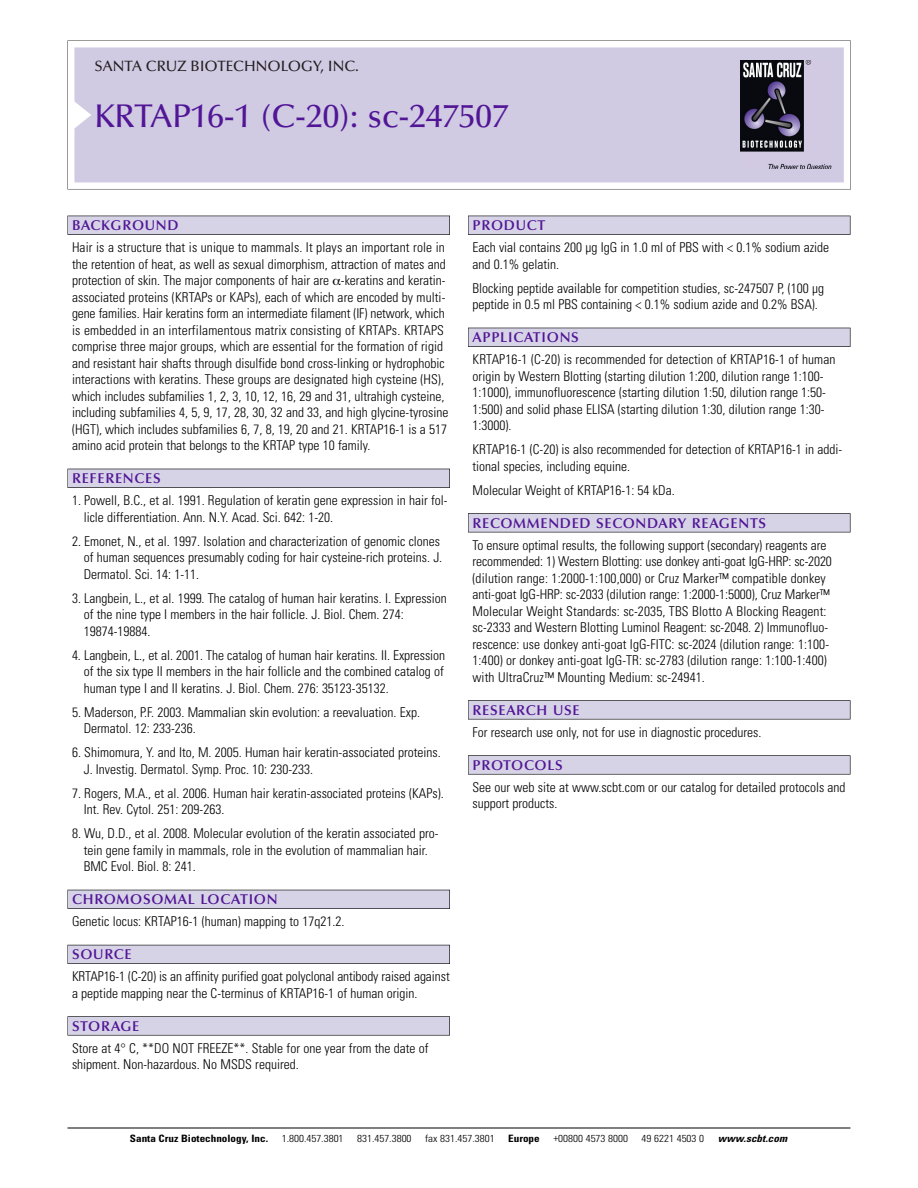
<style>
.page{position:relative;width:918px;height:1188px;background:#fff}
.page>*{position:absolute;margin:0;border:0;box-sizing:border-box;transform-origin:0 0}
.t1{font:500 33px "Optima";color:#511695}
.t2{font:500 15px "Optima";color:#231f20}
.t3{font:600 14.25px "Optima";letter-spacing:.05em;color:#511695}
.t4{font:300 condensed 13.5px/16.5px "Univers";color:#000}
.t5{font:300 condensed 10.2px "Univers";color:#000;scale:1.1 1}
.t6{font:700 condensed 10.2px "Univers";color:#000;scale:1.1 1}
.t7{font:italic 700 condensed 10.2px "Univers";letter-spacing:.005em;color:#000;scale:1.1 1}
</style>
<div class="page">
<svg style="left:68px;top:40px;width:783px;height:149px"></svg>
<div style="left:74px;top:47px;width:770px;height:135px;background:#d1cae3"></div>
<img style="left:741px;top:60px;width:90px;height:108px">
<div style="left:68px;top:216px;width:382px;height:19px;background:#525155"></div>
<div style="left:68px;top:216px;width:381px;height:18px;background:#d7d3e7"></div>
<div style="left:68px;top:469px;width:382px;height:19px;background:#515055"></div>
<div style="left:68px;top:469px;width:381px;height:18px;background:#d7d3e7"></div>
<div style="left:68px;top:890px;width:382px;height:19px;background:#525158"></div>
<div style="left:68px;top:890px;width:381px;height:18px;background:#d7d3e7"></div>
<div style="left:68px;top:945px;width:382px;height:19px;background:#54535a"></div>
<div style="left:68px;top:945px;width:381px;height:18px;background:#d7d3e7"></div>
<svg style="left:68px;top:1016px;width:382px;height:20px"></svg>
<div style="left:68px;top:1017px;width:381px;height:18px;background:#d7d3e7"></div>
<div style="left:468px;top:216px;width:382px;height:19px;background:#525155"></div>
<div style="left:468px;top:216px;width:382px;height:18px;background:#d7d3e7"></div>
<div style="left:468px;top:328px;width:382px;height:19px;background:#515055"></div>
<div style="left:468px;top:328px;width:382px;height:18px;background:#d7d3e7"></div>
<div style="left:468px;top:513px;width:382px;height:19px;background:#545357"></div>
<div style="left:468px;top:514px;width:382px;height:18px;background:#d7d3e7"></div>
<div style="left:468px;top:700px;width:382px;height:19px;background:#575759"></div>
<div style="left:468px;top:701px;width:382px;height:18px;background:#d7d3e7"></div>
<svg style="left:468px;top:755px;width:382px;height:20px"></svg>
<div style="left:468px;top:756px;width:382px;height:18px;background:#d7d3e7"></div>
<hr style="left:68px;top:1128px;width:782px;height:1px;background:#000">
<p class="t2" style="left:94px;top:61px;width:266px">SANTA CRUZ BIOTECHNOLOGY, INC.</p>
<h1 class="t1" style="left:94px;top:103px;width:416px">KRTAP16-1 (C-20): sc-247507</h1>
<p class="t3" style="left:72px;top:219px;width:108px">BACKGROUND</p>
<p class="t4" style="left:72px;top:240px;width:378px">Hair is a structure that is unique to mammals. It plays an important role in the retention of heat, as well as sexual dimorphism, attraction of mates and protection of skin. The major components of hair are -keratins and keratin&shy;associated proteins (KRTAPs or KAPs), each of which are encoded by multi&shy;gene families. Hair keratins form an intermediate filament (IF) network, which is embedded in an interfilamentous matrix consisting of KRTAPs. KRTAPS comprise three major groups, which are essential for the formation of rigid and resistant hair shafts through disulfide bond cross-linking or hydrophobic interactions with keratins. These groups are designated high cysteine (HS), which includes subfamilies 1, 2, 3, 10, 12, 16, 29 and 31, ultrahigh cysteine, including subfamilies 4, 5, 9, 17, 28, 30, 32 and 33, and high glycine-tyrosine (HGT), which includes subfamilies 6, 7, 8, 19, 20 and 21. KRTAP16-1 is a 517 amino acid protein that belongs to the KRTAP type 10 family.</p>
<p class="t3" style="left:72px;top:473px;width:90px">REFERENCES</p>
<p class="t4" style="left:84px;top:493px;width:365px;text-indent:-12px">1. Powell, B.C., et al. 1991. Regulation of keratin gene expression in hair fol&shy;licle differentiation. Ann. N.Y. Acad. Sci. 642: 1-20.</p>
<p class="t4" style="left:84px;top:534px;width:360px;text-indent:-12px">2. Emonet, N., et al. 1997. Isolation and characterization of genomic clones of human sequences presumably coding for hair cysteine-rich proteins. J.<br>Dermatol. Sci. 14: 1-11.</p>
<p class="t4" style="left:84px;top:591px;width:365px;text-indent:-12px">3. Langbein, L., et al. 1999. The catalog of human hair keratins. I. Expression of the nine type I members in the hair follicle. J. Biol. Chem. 274:<br>19874-19884.</p>
<p class="t4" style="left:84px;top:648px;width:363px;text-align:justify;text-indent:-12px">4. Langbein, L., et al. 2001. The catalog of human hair keratins. II. Expression of the six type II members in the hair follicle and the combined catalog of human type I and II keratins. J. Biol. Chem. 276: 35123-35132.</p>
<p class="t4" style="left:84px;top:705px;width:338px;text-indent:-12px">5. Maderson, P.F. 2003. Mammalian skin evolution: a reevaluation. Exp.<br>Dermatol. 12: 233-236.</p>
<p class="t4" style="left:84px;top:745px;width:359px;text-indent:-12px">6. Shimomura, Y. and Ito, M. 2005. Human hair keratin-associated proteins.<br>J. Investig. Dermatol. Symp. Proc. 10: 230-233.</p>
<p class="t4" style="left:84px;top:786px;width:361px;text-indent:-12px">7. Rogers, M.A., et al. 2006. Human hair keratin-associated proteins (KAPs).<br>Int. Rev. Cytol. 251: 209-263.</p>
<p class="t4" style="left:84px;top:826px;width:357px;text-indent:-12px">8. Wu, D.D., et al. 2008. Molecular evolution of the keratin associated pro&shy;tein gene family in mammals, role in the evolution of mammalian hair.<br>BMC Evol. Biol. 8: 241.</p>
<p class="t3" style="left:72px;top:894px;width:207px">CHROMOSOMAL LOCATION</p>
<p class="t4" style="left:72px;top:914px;width:274px">Genetic locus: KRTAP16-1 (human) mapping to 17q21.2.</p>
<p class="t3" style="left:72px;top:949px;width:61px">SOURCE</p>
<p class="t4" style="left:72px;top:969px;width:379px">KRTAP16-1 (C-20) is an affinity purified goat polyclonal antibody raised against a peptide mapping near the C-terminus of KRTAP16-1 of human origin.</p>
<p class="t3" style="left:72px;top:1020px;width:69px">STORAGE</p>
<p class="t4" style="left:72px;top:1041px;width:358px">Store at 4° C, **DO NOT FREEZE**. Stable for one year from the date of shipment. Non-hazardous. No MSDS required.</p>
<p class="t3" style="left:473px;top:219px;width:74px">PRODUCT</p>
<p class="t4" style="left:473px;top:240px;width:358px">Each vial contains 200 µg IgG in 1.0 ml of PBS with &lt; 0.1% sodium azide and 0.1% gelatin.</p>
<p class="t4" style="left:473px;top:281px;width:353px">Blocking peptide available for competition studies, sc-247507 P, (100 µg peptide in 0.5 ml PBS containing &lt; 0.1% sodium azide and 0.2% BSA).</p>
<p class="t3" style="left:473px;top:332px;width:108px">APPLICATIONS</p>
<p class="t4" style="left:473px;top:352px;width:364px">KRTAP16-1 (C-20) is recommended for detection of KRTAP16-1 of human origin by Western Blotting (starting dilution 1:200, dilution range 1:100- 1:1000), immunofluorescence (starting dilution 1:50, dilution range 1:50- 1:500) and solid phase ELISA (starting dilution 1:30, dilution range 1:30- 1:3000).</p>
<p class="t4" style="left:473px;top:442px;width:371px">KRTAP16-1 (C-20) is also recommended for detection of KRTAP16-1 in addi&shy;tional species, including equine.</p>
<p class="t4" style="left:473px;top:483px;width:204px">Molecular Weight of KRTAP16-1: 54 kDa.</p>
<p class="t3" style="left:473px;top:517px;width:295px">RECOMMENDED SECONDARY REAGENTS</p>
<p class="t4" style="left:473px;top:538px;width:361px">To ensure optimal results, the following support (secondary) reagents are recommended: 1) Western Blotting: use donkey anti-goat IgG-HRP: sc-2020 (dilution range: 1:2000-1:100,000) or Cruz Marker™ compatible donkey anti-goat IgG-HRP: sc-2033 (dilution range: 1:2000-1:5000), Cruz Marker™ Molecular Weight Standards: sc-2035, TBS Blotto A Blocking Reagent: sc-2333 and Western Blotting Luminol Reagent: sc-2048. 2) Immunofluo&shy;rescence: use donkey anti-goat IgG-FITC: sc-2024 (dilution range: 1:100- 1:400) or donkey anti-goat IgG-TR: sc-2783 (dilution range: 1:100-1:400) with UltraCruz™ Mounting Medium: sc-24941.</p>
<p class="t3" style="left:473px;top:704px;width:109px">RESEARCH USE</p>
<p class="t4" style="left:473px;top:725px;width:290px">For research use only, not for use in diagnostic procedures.</p>
<p class="t3" style="left:473px;top:759px;width:92px">PROTOCOLS</p>
<p class="t4" style="left:473px;top:780px;width:375px">See our web site at www.scbt.com or our catalog for detailed protocols and support products.</p>
<p class="t6" style="left:130px;top:1135px;width:127px">Santa Cruz Biotechnology, Inc.</p>
<p class="t5" style="left:282px;top:1135px;width:58px">1.800.457.3801</p>
<p class="t5" style="left:357px;top:1135px;width:51px">831.457.3800</p>
<p class="t5" style="left:425px;top:1135px;width:65px">fax 831.457.3801</p>
<p class="t6" style="left:508px;top:1135px;width:30px">Europe</p>
<p class="t5" style="left:553px;top:1135px;width:69px">+00800 4573 8000</p>
<p class="t5" style="left:642px;top:1135px;width:58px">49 6221 4503 0</p>
<p class="t7" style="left:718px;top:1135px;width:64px">www.scbt.com</p>
</div>
